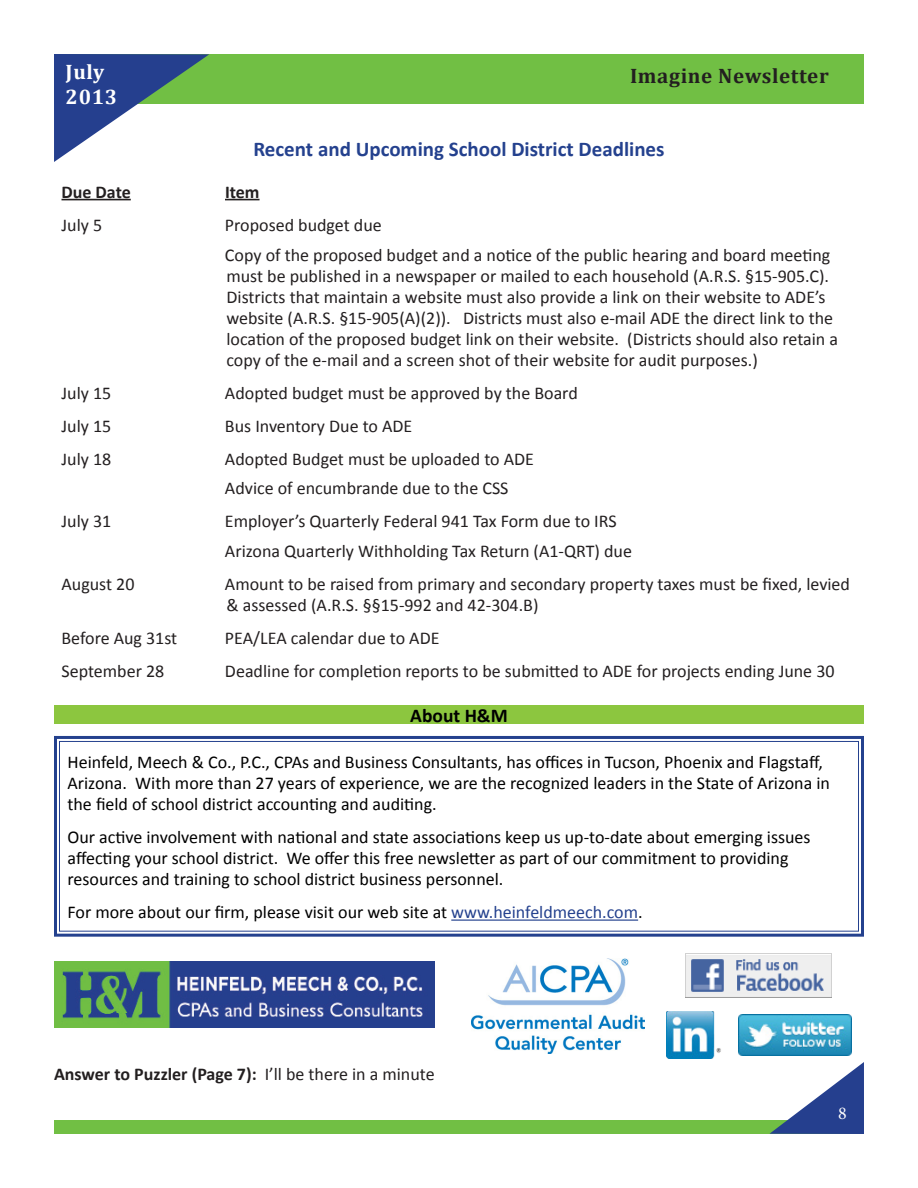
<style>
.page{position:relative;width:918px;height:1188px;background:#fff}
.page>*{position:absolute;margin:0;border:0;box-sizing:border-box;transform-origin:0 0}
.t1{font:700 21px "Calibri";color:#24418e}
.t2{font:700 21px "Cambria";letter-spacing:.03em;color:#231f20}
.t3{font:700 21px "Cambria";letter-spacing:.03em;color:#fff}
.t4{font:700 19.5px "Calibri";color:#000}
.t5{font:18px/21px "Calibri";color:#231f20}
.t6{font:18px/21px "Calibri";color:#000}
.t7{font:700 18px "Calibri";color:#231f20}
.t8{font:18px "Minion Pro";color:#fff}
.s1{color:#24418e}
.s2{font-weight:400}
</style>
<div class="page">
<div style="left:54px;top:1120px;width:810px;height:14px;background:#71bf44"></div>
<div style="left:54px;top:54px;width:810px;height:50px;background:#71bf44"></div>
<svg style="left:54px;top:54px;width:155px;height:108px"></svg>
<svg style="left:770px;top:1062px;width:94px;height:72px"></svg>
<div style="left:54px;top:706px;width:810px;height:18px;background:#8cc63f"></div>
<svg style="left:54px;top:736px;width:810px;height:201px"></svg>
<div style="left:59px;top:741px;width:800px;height:191px;border:1px solid #24418e"></div>
<img style="left:54px;top:961px;width:381px;height:66px">
<img style="left:472px;top:958px;width:172px;height:96px">
<hr style="left:62px;top:199px;width:69px;height:1px;background:#231f20">
<hr style="left:225px;top:199px;width:35px;height:1px;background:#231f20">
<img style="left:686px;top:953px;width:146px;height:45px">
<img style="left:666px;top:1011px;width:55px;height:48px">
<img style="left:739px;top:1015px;width:112px;height:40px">
<p class="t3" style="left:66px;top:57px;width:40px">July</p>
<p class="t2" style="left:630px;top:61px;width:200px">Imagine Newsletter</p>
<p class="t3" style="left:66px;top:82px;width:53px">2013</p>
<p class="t1" style="left:253px;top:136px;width:413px">Recent and Upcoming School District Deadlines</p>
<p class="t7" style="left:62px;top:181px;width:71px">Due Date</p>
<p class="t7" style="left:225px;top:181px;width:36px">Item</p>
<p class="t5" style="left:62px;top:215px;width:42px">July 5</p>
<p class="t5" style="left:225px;top:215px;width:158px">Proposed budget due</p>
<p class="t5" style="left:225px;top:245px;width:615px">Copy of the proposed budget and a notice of the public hearing and board meeting must be published in a newspaper or mailed to each household (A.R.S. §15-905.C).<br>Districts that maintain a website must also provide a link on their website to ADE’s website (A.R.S. §15-905(A)(2)). Districts must also e-mail ADE the direct link to the location of the proposed budget link on their website. (Districts should also retain a copy of the e-mail and a screen shot of their website for audit purposes.)</p>
<p class="t5" style="left:62px;top:383px;width:51px">July 15</p>
<p class="t5" style="left:225px;top:383px;width:354px">Adopted budget must be approved by the Board</p>
<p class="t5" style="left:62px;top:416px;width:51px">July 15</p>
<p class="t5" style="left:225px;top:416px;width:189px">Bus Inventory Due to ADE</p>
<p class="t5" style="left:62px;top:449px;width:51px">July 18</p>
<p class="t5" style="left:225px;top:449px;width:311px">Adopted Budget must be uploaded to ADE</p>
<p class="t5" style="left:225px;top:477px;width:285px">Advice of encumbrande due to the CSS</p>
<p class="t5" style="left:62px;top:510px;width:51px">July 31</p>
<p class="t5" style="left:225px;top:510px;width:393px">Employer’s Quarterly Federal 941 Tax Form due to IRS</p>
<p class="t5" style="left:225px;top:540px;width:408px">Arizona Quarterly Withholding Tax Return (A1-QRT) due</p>
<p class="t5" style="left:62px;top:573px;width:74px">August 20</p>
<p class="t5" style="left:225px;top:573px;width:627px">Amount to be raised from primary and secondary property taxes must be fixed, levied &amp; assessed (A.R.S. §§15-992 and 42-304.B)</p>
<p class="t5" style="left:62px;top:627px;width:117px">Before Aug 31st</p>
<p class="t5" style="left:225px;top:627px;width:216px">PEA/LEA calendar due to ADE</p>
<p class="t5" style="left:62px;top:660px;width:104px">September 28</p>
<p class="t5" style="left:225px;top:660px;width:611px">Deadline for completion reports to be submitted to ADE for projects ending June 30</p>
<p class="t4" style="left:410px;top:703px;width:99px">About H&amp;M</p>
<p class="t6" style="left:68px;top:752px;width:764px">Heinfeld, Meech &amp; Co., P.C., CPAs and Business Consultants, has offices in Tucson, Phoenix and Flagstaff,<br>Arizona. With more than 27 years of experience, we are the recognized leaders in the State of Arizona in the field of school district accounting and auditing.</p>
<p class="t6" style="left:68px;top:827px;width:745px">Our active involvement with national and state associations keep us up-to-date about emerging issues affecting your school district. We offer this free newsletter as part of our commitment to providing resources and training to school district business personnel.</p>
<p class="t6" style="left:68px;top:902px;width:577px">For more about our firm, please visit our web site at <span class="s1">www.heinfeldmeech.com</span>.</p>
<p class="t7" style="left:54px;top:1063px;width:382px">Answer to Puzzler (Page 7): <span class="s2">I’ll be there in a minute</span></p>
<p class="t8" style="left:838px;top:1101px;width:10px">8</p>
</div>
